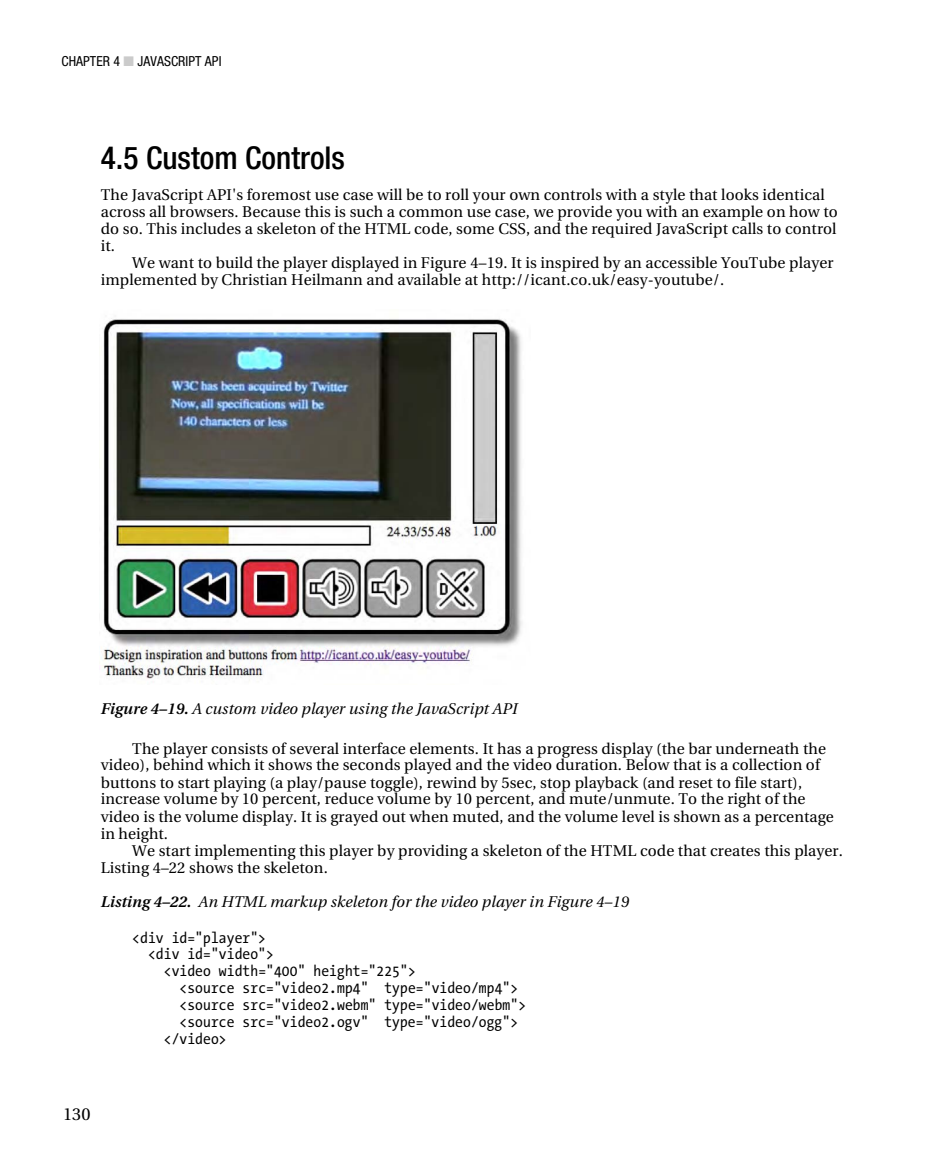
<style>
.page{position:relative;width:945px;height:1166px;background:#fff}
.page>*{position:absolute;margin:0;border:0;box-sizing:border-box;transform-origin:0 0}
.t1{font:500 condensed 31.5px "Helvetica Neue";color:#000}
.t2{font:17.15px "Utopia";color:#000}
.t3{font:15.58px "Utopia";letter-spacing:.005em;color:#000}
.t4{font:15.58px "The Sans Mono Condensed";letter-spacing:.005em;color:#000}
.t5{font:italic 15.58px "Utopia";letter-spacing:.005em;color:#000}
.t6{font:condensed 13.83px "Helvetica Neue";letter-spacing:.005em;color:#000}
.s1{color:#cbcbcb}
.s2{font-weight:600}
</style>
<div class="page">
<img style="left:101px;top:318px;width:421px;height:362px">
<p class="t6" style="left:61px;top:53px;width:162px">CHAPTER 4 <span class="s1">■</span> JAVASCRIPT API</p>
<p class="t1" style="left:101px;top:139px;width:246px">4.5 Custom Controls</p>
<p class="t3" style="left:101px;top:188px;width:725px">The JavaScript API's foremost use case will be to roll your own controls with a style that looks identical</p>
<p class="t3" style="left:101px;top:205px;width:739px">across all browsers. Because this is such a common use case, we provide you with an example on how to</p>
<p class="t3" style="left:101px;top:222px;width:737px">do so. This includes a skeleton of the HTML code, some CSS, and the required JavaScript calls to control</p>
<p class="t3" style="left:101px;top:239px;width:16px">it.</p>
<p class="t3" style="left:132px;top:257px;width:703px">We want to build the player displayed in Figure 4–19. It is inspired by an accessible YouTube player</p>
<p class="t3" style="left:101px;top:273px;width:625px">implemented by Christian Heilmann and available at http://icant.co.uk/easy-youtube/.</p>
<p class="t5" style="left:101px;top:702px;width:418px"><span class="s2">Figure 4–19.</span> A custom video player using the JavaScript API</p>
<p class="t3" style="left:132px;top:742px;width:695px">The player consists of several interface elements. It has a progress display (the bar underneath the</p>
<p class="t3" style="left:101px;top:759px;width:721px">video), behind which it shows the seconds played and the video duration. Below that is a collection of</p>
<p class="t3" style="left:101px;top:776px;width:703px">buttons to start playing (a play/pause toggle), rewind by 5sec, stop playback (and reset to file start),</p>
<p class="t3" style="left:101px;top:793px;width:706px">increase volume by 10 percent, reduce volume by 10 percent, and mute/unmute. To the right of the</p>
<p class="t3" style="left:101px;top:810px;width:735px">video is the volume display. It is grayed out when muted, and the volume level is shown as a percentage</p>
<p class="t3" style="left:101px;top:827px;width:69px">in height.</p>
<p class="t3" style="left:132px;top:844px;width:712px">We start implementing this player by providing a skeleton of the HTML code that creates this player.</p>
<p class="t3" style="left:101px;top:861px;width:229px">Listing 4–22 shows the skeleton.</p>
<p class="t5" style="left:101px;top:895px;width:530px"><span class="s2">Listing 4–22.</span> An HTML markup skeleton for the video player in Figure 4–19</p>
<p class="t4" style="left:132px;top:931px;width:135px">&lt;div id="player"&gt;</p>
<p class="t4" style="left:148px;top:948px;width:127px">&lt;div id="video"&gt;</p>
<p class="t4" style="left:164px;top:965px;width:254px">&lt;video width="400" height="225"&gt;</p>
<p class="t4" style="left:180px;top:981px;width:340px">&lt;source src="video2.mp4" type="video/mp4"&gt;</p>
<p class="t4" style="left:180px;top:998px;width:348px">&lt;source src="video2.webm" type="video/webm"&gt;</p>
<p class="t4" style="left:180px;top:1015px;width:340px">&lt;source src="video2.ogv" type="video/ogg"&gt;</p>
<p class="t4" style="left:164px;top:1032px;width:64px">&lt;/video&gt;</p>
<p class="t2" style="left:63px;top:1107px;width:29px">130</p>
</div>
